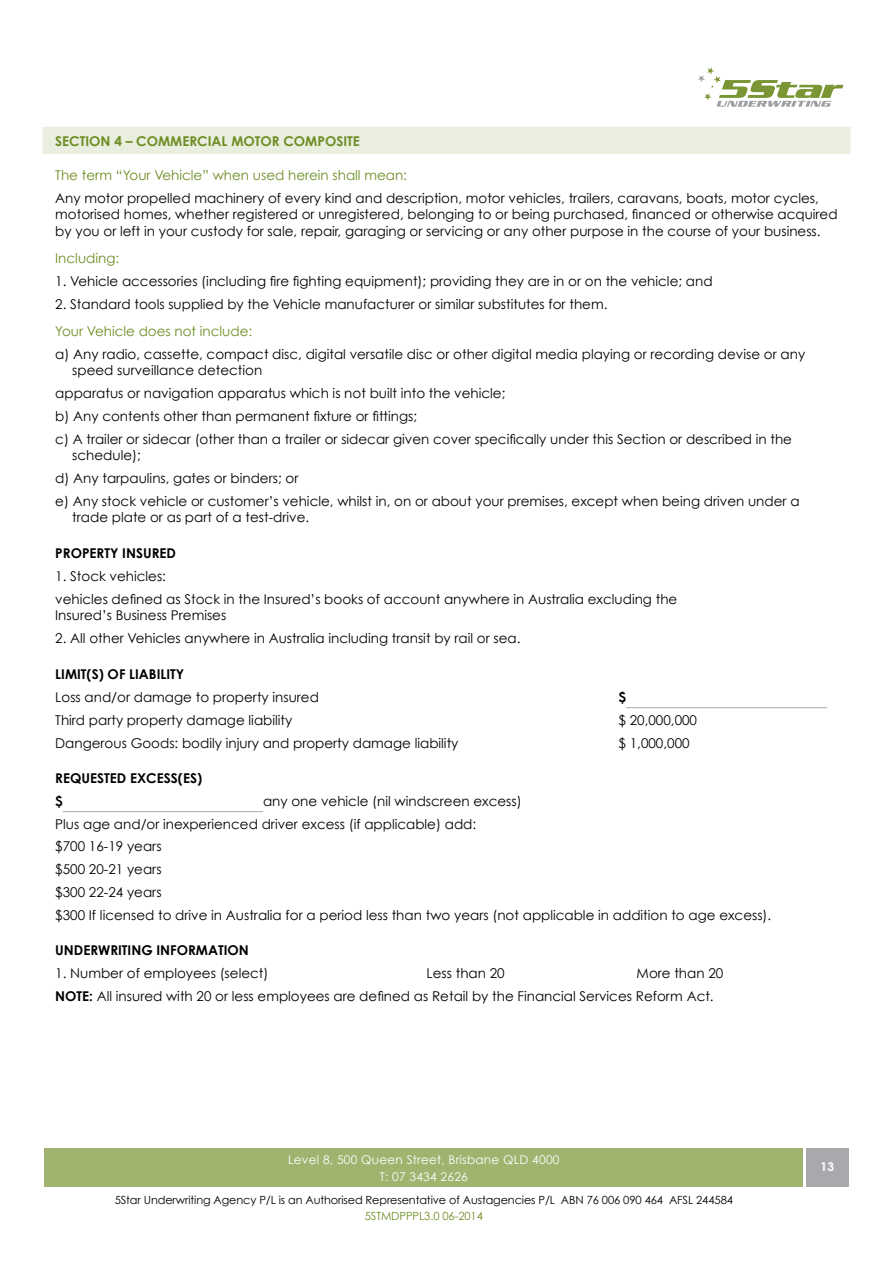
<style>
.page{position:relative;width:893px;height:1263px;background:#fff}
.page>*{position:absolute;margin:0;border:0;box-sizing:border-box;transform-origin:0 0}
.t1{font:13.5px/23px "Century Gothic";color:#000}
.t2{font:13.5px "Century Gothic";color:#6d8d23}
.t3{font:700 13.5px/23px "Century Gothic";color:#000}
.t4{font:700 13.5px "Century Gothic";color:#6d8d23}
.t5{font:12px/16.5px "Century Gothic";letter-spacing:.02em;color:#fff;text-align:center}
.t6{font:700 12px "Century Gothic";color:#fff}
.t7{font:11.25px "Century Gothic";letter-spacing:-.01em;color:#000}
.t8{font:11.25px "Century Gothic";letter-spacing:-.01em;color:#6d8d23}
.s1{font-weight:700}
</style>
<div class="page">
<div style="left:45px;top:1149px;width:758px;height:38px;background:#a0b46f"></div>
<div style="left:806px;top:1149px;width:43px;height:38px;background:#a7a9ac"></div>
<svg style="left:698px;top:67px;width:145px;height:40px"></svg>
<div style="left:43px;top:127px;width:807px;height:27px;background:#e9eedf"></div>
<hr style="left:626px;top:707px;width:201px;height:1px;background:#a7a9ac">
<hr style="left:63px;top:811px;width:200px;height:1px;background:#a7a9ac">
<p class="t4" style="left:55px;top:133px;width:306px">SECTION 4 – COMMERCIAL MOTOR COMPOSITE</p>
<p class="t2" style="left:55px;top:167px;width:353px">The term “Your Vehicle” when used herein shall mean:</p>
<p class="t1" style="left:55px;top:189px;width:784px;line-height:16.5px">Any motor propelled machinery of every kind and description, motor vehicles, trailers, caravans, boats, motor cycles, motorised homes, whether registered or unregistered, belonging to or being purchased, financed or otherwise acquired by you or left in your custody for sale, repair, garaging or servicing or any other purpose in the course of your business.</p>
<p class="t2" style="left:55px;top:250px;width:65px">Including:</p>
<p class="t1" style="left:55px;top:269px;width:659px">1. Vehicle accessories (including fire fighting equipment); providing they are in or on the vehicle; and</p>
<p class="t1" style="left:55px;top:292px;width:554px">2. Standard tools supplied by the Vehicle manufacturer or similar substitutes for them.</p>
<p class="t2" style="left:55px;top:322px;width:198px">Your Vehicle does not include:</p>
<p class="t1" style="left:72px;top:345px;width:734px;line-height:16.5px;text-indent:-17px">a) Any radio, cassette, compact disc, digital versatile disc or other digital media playing or recording devise or any speed surveillance detection</p>
<p class="t1" style="left:55px;top:381px;width:738px">apparatus or navigation apparatus which is not built into the vehicle;<br>b) Any contents other than permanent fixture or fittings;<br>c) A trailer or sidecar (other than a trailer or sidecar given cover specifically under this Section or described in the</p>
<p class="t1" style="left:55px;top:444px;width:746px;text-indent:17px">schedule);<br>d) Any tarpaulins, gates or binders; or<br>e) Any stock vehicle or customer’s vehicle, whilst in, on or about your premises, except when being driven under a</p>
<p class="t1" style="left:72px;top:506px;width:238px">trade plate or as part of a test-drive.</p>
<p class="t3" style="left:55px;top:541px;width:122px">PROPERTY INSURED</p>
<p class="t1" style="left:55px;top:564px;width:624px">1. Stock vehicles:<br>vehicles defined as Stock in the Insured’s books of account anywhere in Australia excluding the</p>
<p class="t1" style="left:55px;top:604px;width:172px">Insured’s Business Premises</p>
<p class="t1" style="left:55px;top:627px;width:467px">2. All other Vehicles anywhere in Australia including transit by rail or sea.</p>
<p class="t3" style="left:55px;top:662px;width:131px">LIMIT(S) OF LIABILITY</p>
<p class="t1" style="left:55px;top:685px;width:265px">Loss and/or damage to property insured</p>
<p class="t3" style="left:619px;top:685px;width:9px">$</p>
<p class="t1" style="left:55px;top:708px;width:239px">Third party property damage liability</p>
<p class="t1" style="left:619px;top:708px;width:80px">$ 20,000,000</p>
<p class="t1" style="left:55px;top:731px;width:405px">Dangerous Goods: bodily injury and property damage liability</p>
<p class="t1" style="left:619px;top:731px;width:73px">$ 1,000,000</p>
<p class="t3" style="left:55px;top:766px;width:148px">REQUESTED EXCESS(ES) $</p>
<p class="t1" style="left:55px;top:789px;width:717px;text-indent:208px">any one vehicle (nil windscreen excess)<br>Plus age and/or inexperienced driver excess (if applicable) add:<br>$700 16-19 years<br>$500 20-21 years<br>$300 22-24 years<br>$300 If licensed to drive in Australia for a period less than two years (not applicable in addition to age excess).</p>
<p class="t3" style="left:55px;top:939px;width:195px">UNDERWRITING INFORMATION</p>
<p class="t1" style="left:55px;top:962px;width:215px">1. Number of employees (select)</p>
<p class="t1" style="left:427px;top:962px;width:80px">Less than 20</p>
<p class="t1" style="left:55px;top:962px;width:669px;text-indent:581px">More than 20<br><span class="s1">NOTE:</span> All insured with 20 or less employees are defined as Retail by the Financial Services Reform Act.</p>
<p class="t5" style="left:288px;top:1151px;width:273px">Level 8, 500 Queen Street, Brisbane QLD 4000<br>T: 07 3434 2626</p>
<p class="t7" style="left:115px;top:1193px;width:620px">5Star Underwriting Agency P/L is an Authorised Representative of Austagencies P/L ABN 76 006 090 464 AFSL 244584</p>
<p class="t8" style="left:365px;top:1209px;width:120px">5STMDPPPL3.0 06-2014</p>
<p class="t6" style="left:821px;top:1159px;width:15px">13</p>
</div>
